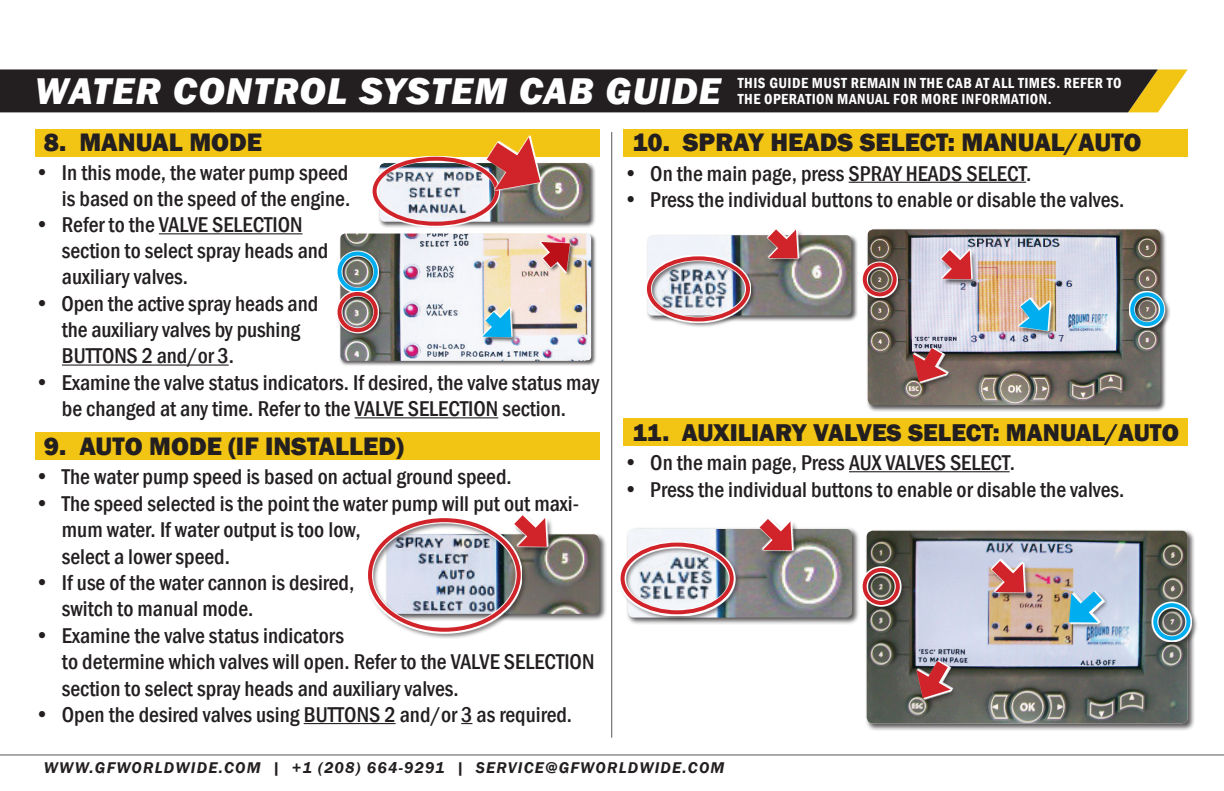
<style>
.page{position:relative;width:1224px;height:791px;background:#fff}
.page>*{position:absolute;margin:0;border:0;box-sizing:border-box;transform-origin:0 0}
.t1{font:italic 800 38.2px "Franklin Gothic";letter-spacing:.03em;color:#fff}
.t2{font:800 26px "Franklin Gothic";color:#231f20}
.t3{font:800 25px "Franklin Gothic";color:#231f20}
.t4{font:500 condensed 22px/26.4px "Franklin Gothic";color:#231f20}
.t5{font:italic 600 16px "Franklin Gothic";letter-spacing:.075em;color:#231f20}
.t6{font:600 condensed 15px/16.4px "Franklin Gothic";letter-spacing:.03em;color:#fff}
</style>
<div class="page">
<div style="left:35px;top:129px;width:564px;height:27px;background:#f2c414"></div>
<hr style="left:159px;top:233px;width:143px;height:1px;background:#231f20">
<hr style="left:62px;top:364px;width:167px;height:2px;background:#231f20">
<hr style="left:354px;top:417px;width:144px;height:1px;background:#231f20">
<div style="left:35px;top:432px;width:564px;height:28px;background:#f2c414"></div>
<hr style="left:304px;top:723px;width:91px;height:1px;background:#231f20">
<div style="left:623px;top:129px;width:564px;height:27px;background:#f2c414"></div>
<hr style="left:848px;top:182px;width:177px;height:1px;background:#231f20">
<div style="left:623px;top:418px;width:564px;height:28px;background:#f2c414"></div>
<hr style="left:848px;top:471px;width:161px;height:1px;background:#231f20">
<div style="left:866px;top:228px;width:300px;height:184px;background:#231f20;opacity:.75"></div>
<img style="left:867px;top:229px;width:293px;height:176px">
<div style="left:1128px;top:291px;width:42px;height:42px;background:#231f20;opacity:.75"></div>
<svg style="left:1128px;top:291px;width:37px;height:37px"></svg>
<div style="left:1129px;top:292px;width:34px;height:34px;border:4px solid #00aeef;border-radius:50%"></div>
<div style="left:861px;top:261px;width:42px;height:42px;background:#231f20;opacity:.75"></div>
<svg style="left:861px;top:261px;width:36px;height:37px"></svg>
<div style="left:862px;top:263px;width:34px;height:33px;border:4px solid #d1232a;border-radius:50%"></div>
<img style="left:928px;top:237px;width:58px;height:58px">
<img style="left:899px;top:335px;width:56px;height:59px">
<img style="left:1007px;top:286px;width:57px;height:59px">
<div style="left:646px;top:234px;width:211px;height:88px;background:#231f20;opacity:.75"></div>
<img style="left:647px;top:235px;width:204px;height:81px">
<svg style="left:754px;top:229px;width:59px;height:45px;background:#a57c7a"></svg>
<div style="left:645px;top:255px;width:111px;height:73px;background:#231f20;opacity:.75"></div>
<img style="left:645px;top:255px;width:106px;height:68px">
<div style="left:646px;top:256px;width:104px;height:65px;border:4px solid #d1232a;border-radius:50%"></div>
<div style="left:865px;top:529px;width:329px;height:202px;background:#231f20;opacity:.75"></div>
<img style="left:866px;top:531px;width:321px;height:192px">
<div style="left:1151px;top:602px;width:46px;height:46px;background:#231f20;opacity:.75"></div>
<svg style="left:1151px;top:602px;width:40px;height:40px"></svg>
<div style="left:1152px;top:603px;width:38px;height:37px;border:4px solid #00aeef;border-radius:50%"></div>
<div style="left:861px;top:566px;width:46px;height:46px;background:#231f20;opacity:.75"></div>
<svg style="left:861px;top:566px;width:40px;height:41px"></svg>
<div style="left:862px;top:568px;width:37px;height:37px;border:4px solid #d1232a;border-radius:50%"></div>
<img style="left:978px;top:548px;width:61px;height:61px">
<img style="left:903px;top:648px;width:58px;height:62px">
<img style="left:1053px;top:579px;width:61px;height:60px">
<div style="left:626px;top:527px;width:233px;height:98px;background:#231f20;opacity:.75"></div>
<img style="left:628px;top:529px;width:223px;height:89px">
<svg style="left:746px;top:519px;width:61px;height:48px"></svg>
<div style="left:619px;top:541px;width:122px;height:81px;background:#231f20;opacity:.75"></div>
<img style="left:619px;top:541px;width:116px;height:75px">
<div style="left:620px;top:543px;width:113px;height:71px;border:4px solid #d1232a;border-radius:50%"></div>
<div style="left:378px;top:162px;width:218px;height:66px;background:#231f20;opacity:.75"></div>
<img style="left:500px;top:163px;width:89px;height:59px">
<img style="left:371px;top:156px;width:129px;height:71px">
<div style="left:372px;top:157px;width:127px;height:69px;border:4px solid #d1232a;border-radius:50%"></div>
<img style="left:464px;top:135px;width:86px;height:64px">
<hr style="left:611px;top:132px;width:1px;height:606px;background:#57585a">
<hr style="left:0;top:755px;width:1223px;height:1px;background:#57585a">
<div style="left:385px;top:533px;width:222px;height:88px;background:#231f20;opacity:.75"></div>
<img style="left:528px;top:534px;width:71px;height:80px">
<div style="left:366px;top:517px;width:162px;height:122px;background:#231f20;opacity:.75"></div>
<img style="left:366px;top:517px;width:156px;height:116px">
<div style="left:368px;top:518px;width:152px;height:114px;border:4px solid #d1232a;border-radius:50%"></div>
<svg style="left:501px;top:515px;width:61px;height:48px"></svg>
<div style="left:339px;top:233px;width:257px;height:134px;background:#231f20;opacity:.75"></div>
<img style="left:340px;top:234px;width:251px;height:127px">
<div style="left:336px;top:251px;width:47px;height:46px;background:#231f20;opacity:.75"></div>
<svg style="left:336px;top:251px;width:43px;height:40px"></svg>
<div style="left:337px;top:252px;width:41px;height:40px;border:4px solid #00aeef;border-radius:50%"></div>
<div style="left:336px;top:291px;width:47px;height:47px;background:#231f20;opacity:.75"></div>
<svg style="left:336px;top:291px;width:43px;height:42px"></svg>
<div style="left:337px;top:292px;width:41px;height:40px;border:4px solid #d1232a;border-radius:50%"></div>
<svg style="left:472px;top:299px;width:54px;height:54px"></svg>
<img style="left:530px;top:227px;width:54px;height:53px">
<svg style="left:1157px;top:69px;width:30px;height:43px"></svg>
<div style="left:0;top:69px;width:1157px;height:43px;background:#231f20"></div>
<h1 class="t1" style="left:35px;top:67px;width:687px">WATER CONTROL SYSTEM CAB GUIDE</h1>
<p class="t6" style="left:737px;top:75px;width:385px">THIS GUIDE MUST REMAIN IN THE CAB AT ALL TIMES. REFER TO<br>THE OPERATION MANUAL FOR MORE INFORMATION.</p>
<p class="t2" style="left:44px;top:126px;width:219px">8. MANUAL MODE</p>
<p class="t4" style="left:35px;top:160px;width:317px;text-align:right">• In this mode, the water pump speed is based on the speed of the engine.</p>
<p class="t4" style="left:62px;top:212px;width:268px;text-indent:-27px">• Refer to the VALVE SELECTION section to select spray heads and auxiliary valves.</p>
<p class="t4" style="left:62px;top:290px;width:258px;text-indent:-27px">• Open the active spray heads and the auxiliary valves by pushing<br>BUTTONS 2 and/or 3.</p>
<p class="t4" style="left:35px;top:369px;width:566px;text-align:center">• Examine the valve status indicators. If desired, the valve status may be changed at any time. Refer to the VALVE SELECTION section.</p>
<p class="t2" style="left:44px;top:429px;width:361px">9. AUTO MODE (IF INSTALLED)</p>
<p class="t4" style="left:35px;top:464px;width:478px">• The water pump speed is based on actual ground speed.</p>
<p class="t4" style="left:62px;top:490px;width:518px;text-indent:-27px">• The speed selected is the point the water pump will put out maxi&shy;mum water. If water output is too low,<br>select a lower speed.</p>
<p class="t4" style="left:62px;top:569px;width:294px;text-indent:-27px">• If use of the water cannon is desired, switch to manual mode.</p>
<p class="t4" style="left:62px;top:622px;width:534px;text-indent:-27px">• Examine the valve status indicators<br>to determine which valves will open. Refer to the VALVE SELECTION section to select spray heads and auxiliary valves.</p>
<p class="t4" style="left:35px;top:701px;width:538px">• Open the desired valves using BUTTONS 2 and/or 3 as required.</p>
<p class="t2" style="left:632px;top:126px;width:510px">10. SPRAY HEADS SELECT: MANUAL/AUTO</p>
<p class="t4" style="left:623px;top:160px;width:409px">• On the main page, press SPRAY HEADS SELECT.</p>
<p class="t4" style="left:623px;top:186px;width:502px">• Press the individual buttons to enable or disable the valves.</p>
<p class="t3" style="left:632px;top:416px;width:548px">11. AUXILIARY VALVES SELECT: MANUAL/AUTO</p>
<p class="t4" style="left:623px;top:449px;width:393px">• On the main page, Press AUX VALVES SELECT.</p>
<p class="t4" style="left:623px;top:476px;width:502px">• Press the individual buttons to enable or disable the valves.</p>
<p class="t5" style="left:44px;top:757px;width:682px">WWW.GFWORLDWIDE.COM | +1 (208) 664-9291 | SERVICE@GFWORLDWIDE.COM</p>
</div>
